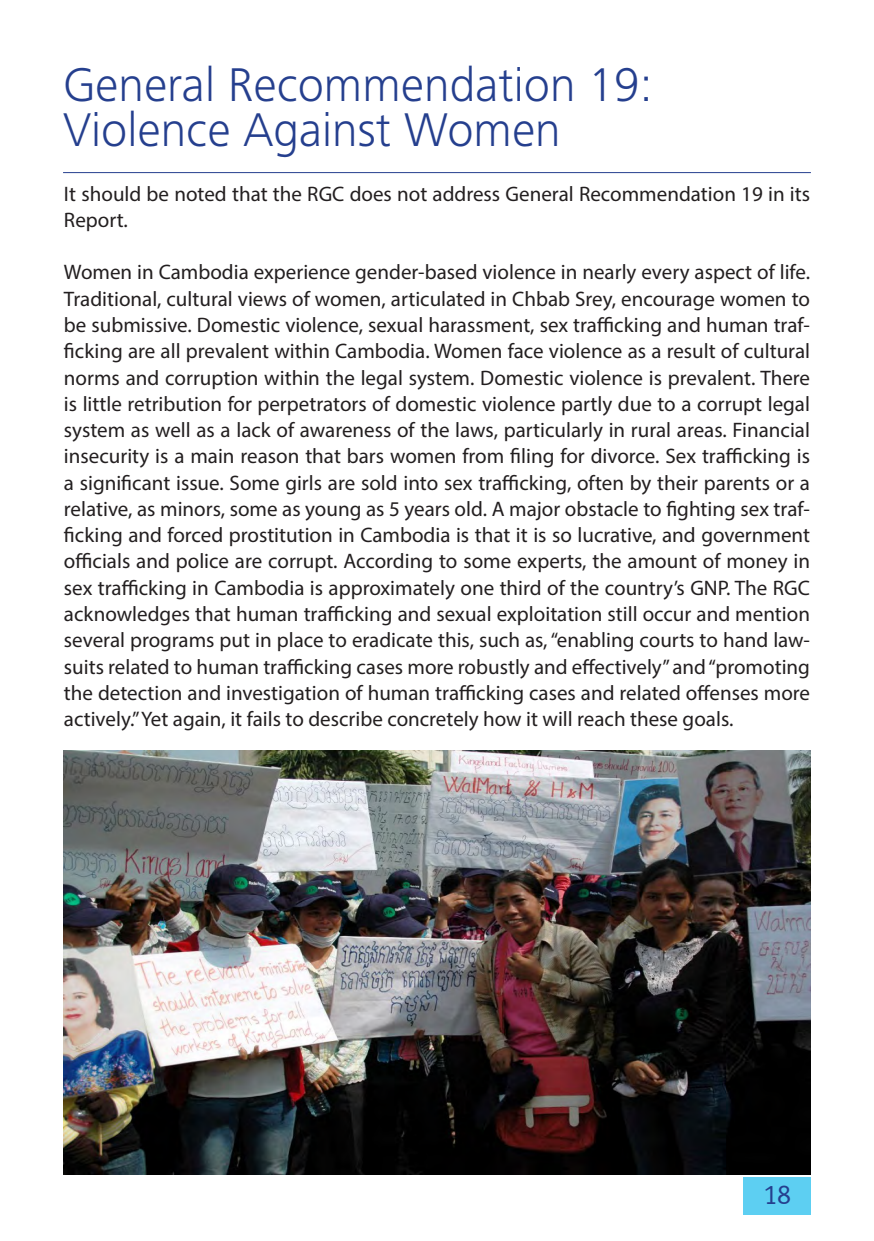
<style>
.page{position:relative;width:874px;height:1241px;background:#fff}
.page>*{position:absolute;margin:0;border:0;box-sizing:border-box;transform-origin:0 0}
.t1{font:300 49px "Frutiger Next LT";color:#253f8e}
.t2{font:28px "Officina Serif ITCTT Book";color:#253f8e}
.t3{font:21px/26.2px "Myriad Pro";color:#231f20}
</style>
<div class="page">
<hr style="left:63px;top:172px;width:747px;height:1px;background:#253f8e">
<div style="left:743px;top:1177px;width:67px;height:37px;background:#5dcff2"></div>
<img style="left:64px;top:750px;width:745px;height:424px">
<p class="t1" style="left:63px;top:58px;width:591px">General Recommendation 19:</p>
<p class="t1" style="left:63px;top:103px;width:499px">Violence Against Women</p>
<p class="t3" style="left:64px;top:180px;width:747px">It should be noted that the RGC does not address General Recommendation 19 in its<br>Report.</p>
<p class="t3" style="left:64px;top:259px;width:747px;text-align:justify">Women in Cambodia experience gender-based violence in nearly every aspect of life.<br>Traditional, cultural views of women, articulated in Chbab Srey, encourage women to be submissive. Domestic violence, sexual harassment, sex trafficking and human traf&shy;ficking are all prevalent within Cambodia. Women face violence as a result of cultural norms and corruption within the legal system. Domestic violence is prevalent. There is little retribution for perpetrators of domestic violence partly due to a corrupt legal system as well as a lack of awareness of the laws, particularly in rural areas. Financial insecurity is a main reason that bars women from filing for divorce. Sex trafficking is a significant issue. Some girls are sold into sex trafficking, often by their parents or a relative, as minors, some as young as 5 years old. A major obstacle to fighting sex traf&shy;ficking and forced prostitution in Cambodia is that it is so lucrative, and government officials and police are corrupt. According to some experts, the amount of money in sex trafficking in Cambodia is approximately one third of the country’s GNP. The RGC acknowledges that human trafficking and sexual exploitation still occur and mention several programs put in place to eradicate this, such as, “enabling courts to hand law&shy;suits related to human trafficking cases more robustly and effectively” and “promoting the detection and investigation of human trafficking cases and related offenses more actively.” Yet again, it fails to describe concretely how it will reach these goals.</p>
<p class="t2" style="left:763px;top:1177px;width:29px">18</p>
</div>
